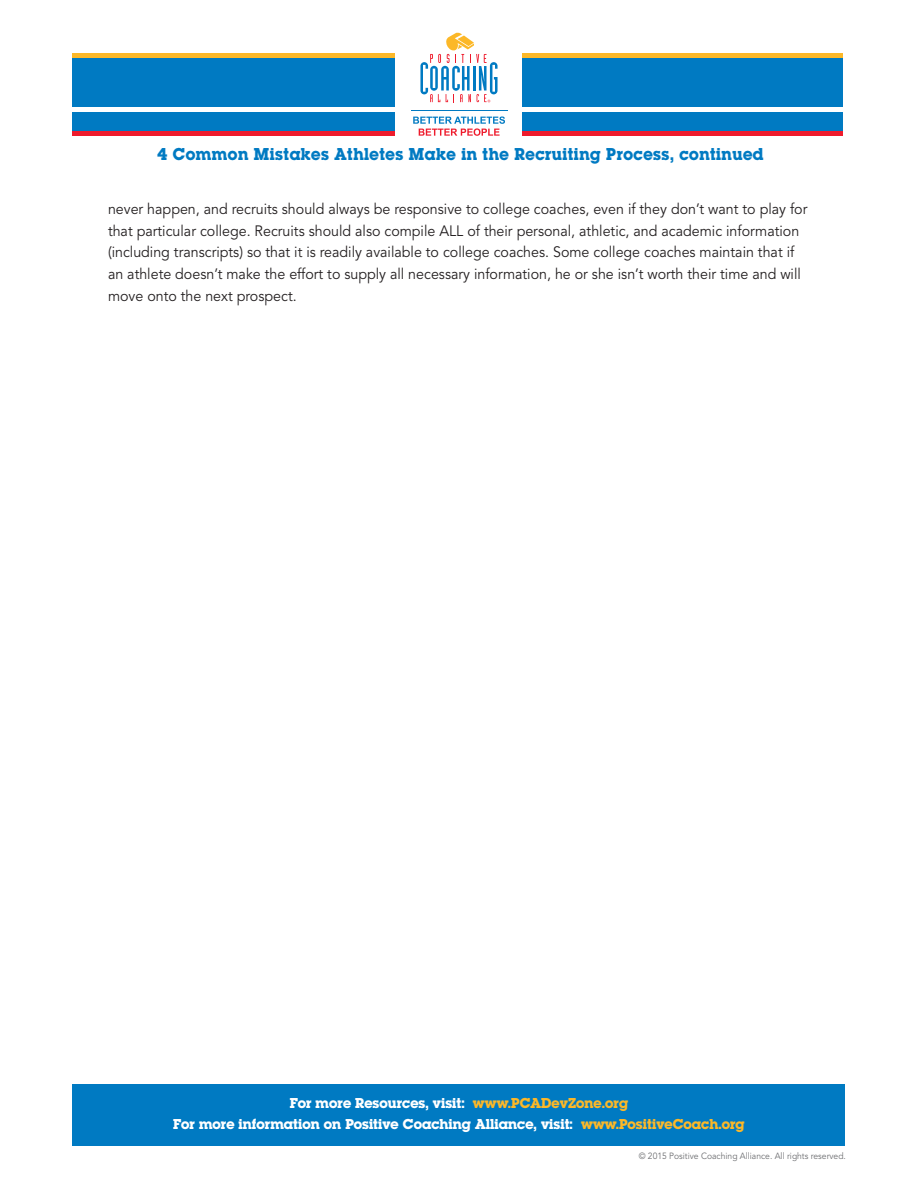
<style>
.page{position:relative;width:918px;height:1188px;background:#fff}
.page>*{position:absolute;margin:0;border:0;box-sizing:border-box;transform-origin:0 0}
.t1{font:18px "Lubalin Graph Bld";letter-spacing:.03em;color:#007ac2;scale:.96 1}
.text{font:15px/21.8px "Avenir";color:#231f20;scale:.95 1}
.t2{font:15px "Lubalin Graph Bld";letter-spacing:.005em;color:#fff}
.t3{font:9px "Avenir";color:#6c6d70;scale:.95 1}
.s1{color:#fcb828}
</style>
<div class="page">
<div style="left:73px;top:1084px;width:772px;height:62px;background:#007ac2"></div>
<div style="left:72px;top:54px;width:323px;height:81px;background:#007ac2"></div>
<div style="left:522px;top:54px;width:321px;height:81px;background:#007ac2"></div>
<svg style="left:420px;top:33px;width:78px;height:69px"></svg>
<hr style="left:411px;top:110px;width:96px;height:1px;background:#007ac2">
<svg style="left:413px;top:116px;width:92px;height:20px"></svg>
<div style="left:70px;top:107px;width:326px;height:5px;background:#fff"></div>
<hr style="left:72px;top:131px;width:323px;height:4px;background:#ee1b2c">
<hr style="left:72px;top:54px;width:323px;height:4px;background:#fcb828">
<div style="left:522px;top:107px;width:324px;height:5px;background:#fff"></div>
<hr style="left:522px;top:131px;width:321px;height:4px;background:#ee1b2c">
<hr style="left:522px;top:54px;width:321px;height:4px;background:#fcb828">
<p class="t1" style="left:158px;top:142px;width:633px">4 Common Mistakes Athletes Make in the Recruiting Process, continued</p>
<p class="text" style="left:108px;top:198px;width:738px">never happen, and recruits should always be responsive to college coaches, even if they don’t want to play for that particular college. Recruits should also compile ALL of their personal, athletic, and academic information (including transcripts) so that it is readily available to college coaches. Some college coaches maintain that if an athlete doesn’t make the effort to supply all necessary information, he or she isn’t worth their time and will move onto the next prospect.</p>
<p class="t2" style="left:290px;top:1093px;width:340px">For more Resources, visit: <span class="s1">www.PCADevZone.org</span></p>
<p class="t2" style="left:173px;top:1114px;width:573px">For more information on Positive Coaching Alliance, visit: <span class="s1">www.PositiveCoach.org</span></p>
<p class="t3" style="left:639px;top:1150px;width:220px">© 2015 Positive Coaching Alliance. All rights reserved.</p>
</div>
